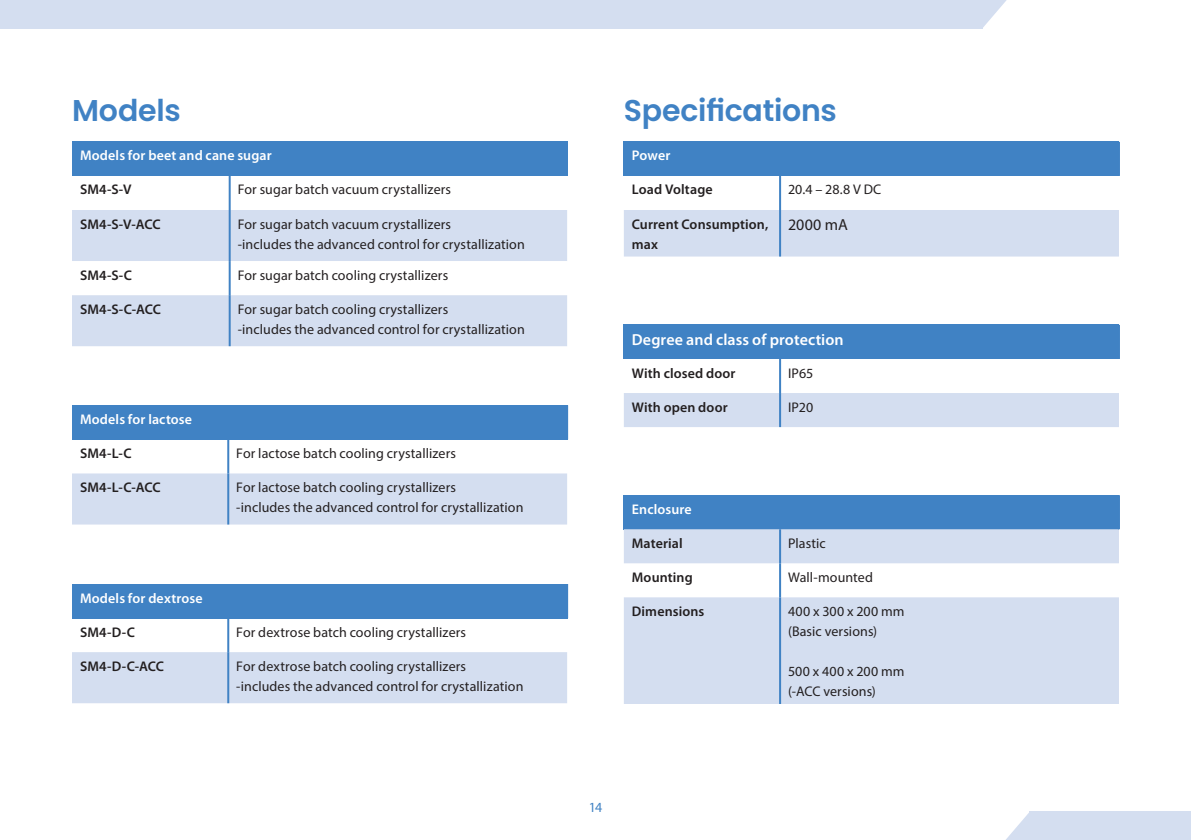
<style>
.page{position:relative;width:1191px;height:840px;background:#fff}
.page>*{position:absolute;margin:0;border:0;box-sizing:border-box;transform-origin:0 0}
.t1{font:600 30px "Poppins";letter-spacing:-.005em;color:#4082c4}
.t2{font:600 16px "Myriad Pro";letter-spacing:.005em;color:#fff}
.t3{font:16px "Myriad Pro";letter-spacing:.01em;color:#231f20}
.t4{font:14px "Myriad Pro";letter-spacing:.005em;color:#231f20}
.t5{font:600 14px/20px "Myriad Pro";letter-spacing:.01em;color:#231f20}
.t6{font:600 14px "Myriad Pro";letter-spacing:.01em;color:#fff}
.t7{font:14px "Myriad Pro";color:#4082c4}
</style>
<div class="page">
<div style="left:72px;top:142px;width:495px;height:34px;background:#4082c4"></div>
<div style="left:72px;top:210px;width:495px;height:136px;background:#d4def0"></div>
<svg style="left:72px;top:261px;width:495px;height:34px"></svg>
<hr style="left:229px;top:176px;width:2px;height:34px;background:#4082c4">
<hr style="left:229px;top:210px;width:2px;height:51px;background:#4082c4">
<hr style="left:229px;top:261px;width:2px;height:34px;background:#4082c4">
<hr style="left:229px;top:295px;width:2px;height:51px;background:#4082c4">
<div style="left:72px;top:583px;width:495px;height:34px;background:#4082c4"></div>
<div style="left:72px;top:651px;width:495px;height:51px;background:#d4def0"></div>
<hr style="left:227px;top:617px;width:2px;height:34px;background:#4082c4">
<hr style="left:227px;top:651px;width:2px;height:51px;background:#4082c4">
<hr style="left:566px;top:583px;width:2px;height:34px;background:#4082c4">
<div style="left:624px;top:325px;width:495px;height:34px;background:#4082c4"></div>
<div style="left:624px;top:393px;width:495px;height:34px;background:#d4def0"></div>
<hr style="left:779px;top:359px;width:2px;height:34px;background:#4082c4">
<hr style="left:779px;top:393px;width:2px;height:34px;background:#4082c4">
<hr style="left:1118px;top:325px;width:2px;height:34px;background:#4082c4">
<div style="left:624px;top:142px;width:495px;height:34px;background:#4082c4"></div>
<div style="left:624px;top:210px;width:495px;height:46px;background:#d4def0"></div>
<hr style="left:779px;top:176px;width:2px;height:34px;background:#4082c4">
<hr style="left:779px;top:210px;width:2px;height:46px;background:#4082c4">
<hr style="left:1118px;top:142px;width:2px;height:34px;background:#4082c4">
<div style="left:624px;top:495px;width:495px;height:34px;background:#4082c4"></div>
<svg style="left:624px;top:529px;width:495px;height:174px;fill:#d4def0"></svg>
<hr style="left:779px;top:529px;width:2px;height:34px;background:#4082c4">
<hr style="left:779px;top:563px;width:2px;height:34px;background:#4082c4">
<hr style="left:779px;top:597px;width:2px;height:106px;background:#4082c4">
<hr style="left:1118px;top:495px;width:2px;height:34px;background:#4082c4">
<svg style="left:982px;top:0;width:24px;height:28px"></svg>
<div style="left:0;top:0;width:982px;height:28px;background:#d4def0"></div>
<svg style="left:1006px;top:811px;width:24px;height:28px"></svg>
<div style="left:1030px;top:811px;width:161px;height:28px;background:#d4def0"></div>
<div style="left:72px;top:405px;width:495px;height:34px;background:#4082c4"></div>
<div style="left:72px;top:473px;width:495px;height:51px;background:#d4def0"></div>
<hr style="left:227px;top:439px;width:2px;height:34px;background:#4082c4">
<hr style="left:227px;top:473px;width:2px;height:51px;background:#4082c4">
<hr style="left:566px;top:405px;width:2px;height:34px;background:#4082c4">
<p class="t1" style="left:72px;top:93px;width:110px">Models</p>
<p class="t6" style="left:80px;top:147px;width:193px">Models for beet and cane sugar</p>
<p class="t5" style="left:80px;top:179px;width:53px">SM4-S-V</p>
<p class="t4" style="left:238px;top:181px;width:215px">For sugar batch vacuum crystallizers</p>
<p class="t5" style="left:80px;top:213px;width:82px">SM4-S-V-ACC</p>
<p class="t4" style="left:238px;top:215px;width:215px">For sugar batch vacuum crystallizers</p>
<p class="t4" style="left:238px;top:235px;width:289px">-includes the advanced control for crystallization</p>
<p class="t5" style="left:80px;top:264px;width:54px">SM4-S-C</p>
<p class="t4" style="left:238px;top:266px;width:212px">For sugar batch cooling crystallizers</p>
<p class="t5" style="left:80px;top:298px;width:83px">SM4-S-C-ACC</p>
<p class="t4" style="left:238px;top:300px;width:212px">For sugar batch cooling crystallizers</p>
<p class="t4" style="left:238px;top:320px;width:289px">-includes the advanced control for crystallization</p>
<p class="t6" style="left:80px;top:410px;width:114px">Models for lactose</p>
<p class="t5" style="left:80px;top:442px;width:53px">SM4-L-C</p>
<p class="t4" style="left:236px;top:444px;width:221px">For lactose batch cooling crystallizers</p>
<p class="t5" style="left:80px;top:476px;width:82px">SM4-L-C-ACC</p>
<p class="t4" style="left:236px;top:478px;width:221px">For lactose batch cooling crystallizers</p>
<p class="t4" style="left:236px;top:498px;width:289px">-includes the advanced control for crystallization</p>
<p class="t6" style="left:80px;top:588px;width:124px">Models for dextrose</p>
<p class="t5" style="left:80px;top:621px;width:56px">SM4-D-C</p>
<p class="t4" style="left:236px;top:623px;width:231px">For dextrose batch cooling crystallizers</p>
<p class="t5" style="left:80px;top:655px;width:86px">SM4-D-C-ACC</p>
<p class="t4" style="left:236px;top:657px;width:231px">For dextrose batch cooling crystallizers</p>
<p class="t4" style="left:236px;top:677px;width:289px">-includes the advanced control for crystallization</p>
<p class="t1" style="left:624px;top:93px;width:215px">Specifications</p>
<p class="t6" style="left:632px;top:147px;width:40px">Power</p>
<p class="t5" style="left:632px;top:179px;width:82px">Load Voltage</p>
<p class="t4" style="left:788px;top:181px;width:95px">20.4 – 28.8 V DC</p>
<p class="t5" style="left:632px;top:213px;width:138px">Current Consumption, max</p>
<p class="t3" style="left:788px;top:215px;width:61px">2000 mA</p>
<p class="t2" style="left:632px;top:329px;width:213px">Degree and class of protection</p>
<p class="t5" style="left:632px;top:362px;width:105px">With closed door</p>
<p class="t4" style="left:788px;top:364px;width:27px">IP65</p>
<p class="t5" style="left:632px;top:396px;width:97px">With open door</p>
<p class="t4" style="left:788px;top:398px;width:27px">IP20</p>
<p class="t6" style="left:632px;top:500px;width:61px">Enclosure</p>
<p class="t5" style="left:632px;top:532px;width:52px">Material</p>
<p class="t4" style="left:788px;top:534px;width:39px">Plastic</p>
<p class="t5" style="left:632px;top:566px;width:62px">Mounting</p>
<p class="t4" style="left:788px;top:568px;width:86px">Wall-mounted</p>
<p class="t5" style="left:632px;top:600px;width:74px">Dimensions</p>
<p class="t4" style="left:788px;top:602px;width:118px">400 x 300 x 200 mm</p>
<p class="t4" style="left:788px;top:622px;width:91px">(Basic versions)</p>
<p class="t4" style="left:788px;top:662px;width:118px">500 x 400 x 200 mm</p>
<p class="t4" style="left:788px;top:682px;width:89px">(-ACC versions)</p>
<p class="t7" style="left:588px;top:797px;width:15px">14</p>
</div>
